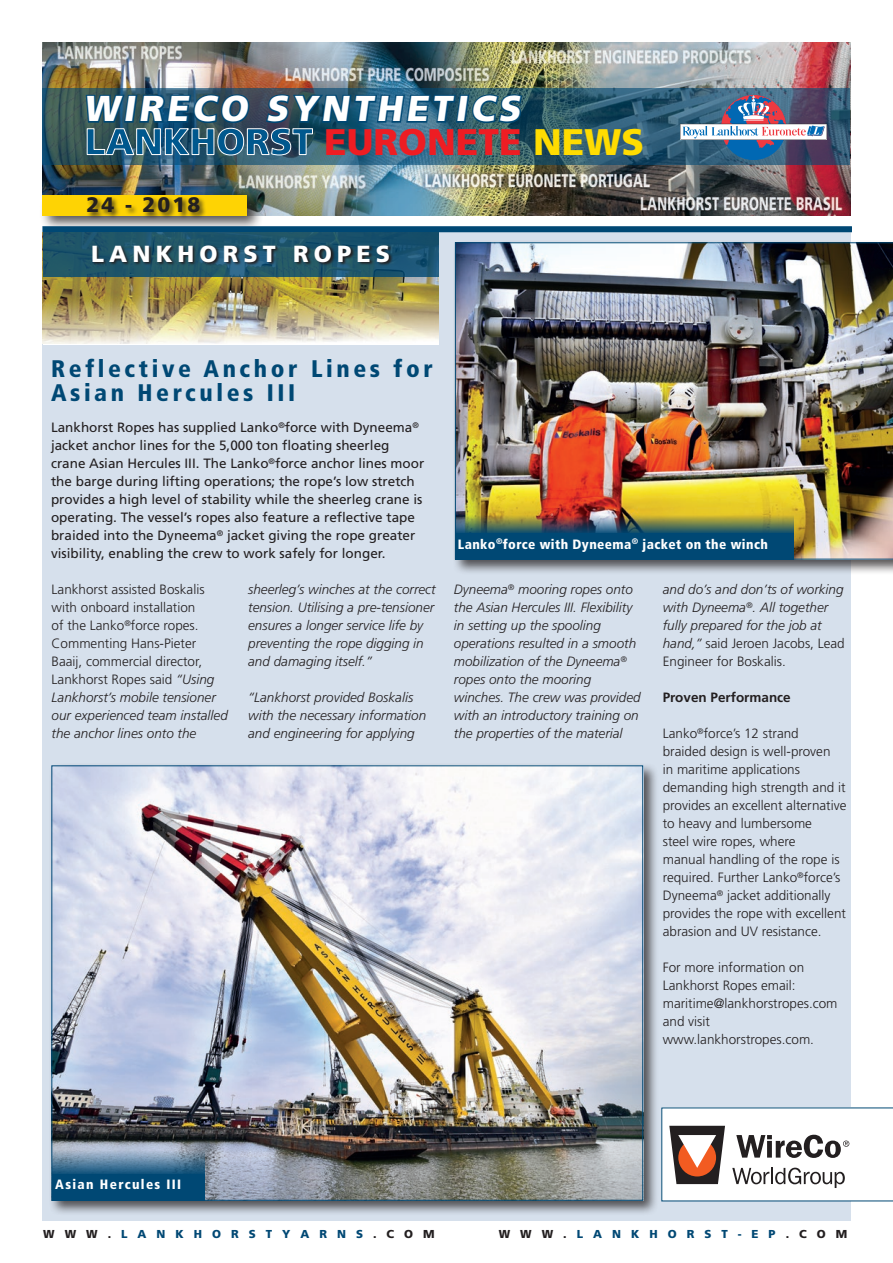
<style>
.page{position:relative;width:893px;height:1263px;background:#fff}
.page>*{position:absolute;margin:0;border:0;box-sizing:border-box;transform-origin:0 0}
.t1{font:900 37.05px "Frutiger";color:#00588e}
.t2{font:900 36px "Frutiger";color:#fff}
.kop{font:900 condensed 24px/24px "Frutiger";letter-spacing:.15em;color:#004874}
.Normaal{font:900 23.25px "Frutiger";letter-spacing:.22em;color:#fff}
.kop-2{font:900 21px "Frutiger";letter-spacing:.1em;color:#231f20}
.plat{font:300 13.5px/18px "Frutiger";color:#231f20}
.plat-2{font:italic 300 13.5px/18px "Frutiger";color:#231f20}
.intro{font:13.5px/18px "Frutiger";color:#231f20}
.onderschrift_klein{font:900 condensed 13.5px "Frutiger";letter-spacing:.03em;color:#fff}
.plat-3{font:700 13.5px "Frutiger";color:#231f20}
.onderschrift_klein-2{font:900 condensed 13.5px "Frutiger";letter-spacing:.1em;color:#fff}
.Normaal-2{font:900 11.55px "Frutiger";letter-spacing:.87em;color:#004874}
.s1{color:#ee1d23}
.s2{color:#ffdc01}
.s3{font-style:italic}
.s4{font-style:normal}
.s5{color:#231f20}
</style>
<div class="page">
<div style="left:42px;top:226px;width:808px;height:994px;background:#d6e0ec"></div>
<img style="left:42px;top:43px;width:808px;height:173px">
<svg style="left:42px;top:88px;width:808px;height:77px;background:#30576b"></svg>
<div style="left:39px;top:192px;width:224px;height:40px;background:#231f20;opacity:.75"></div>
<div style="left:43px;top:195px;width:204px;height:21px;background:#fed304"></div>
<img style="left:84px;top:42px;width:440px;height:276px">
<div style="left:721px;top:95px;width:65px;height:65px;background:#0168b3;border-radius:50%"></div>
<svg style="left:680px;top:95px;width:147px;height:53px"></svg>
<svg style="left:661px;top:1107px;width:232px;height:94px"></svg>
<div style="left:49px;top:763px;width:610px;height:453px;background:#231f20;opacity:.75"></div>
<img style="left:53px;top:767px;width:588px;height:432px">
<div style="left:52px;top:1175px;width:153px;height:26px;background:#004874"></div>
<svg style="left:52px;top:1149px;width:153px;height:26px;background:#5e84a2"></svg>
<div style="left:43px;top:226px;width:809px;height:6px;background:#004874"></div>
<img style="left:43px;top:276px;width:395px;height:67px">
<svg style="left:43px;top:232px;width:395px;height:44px;background:#1d546b"></svg>
<svg style="left:92px;top:245px;width:301px;height:21px;background:#214454"></svg>
<div style="left:452px;top:240px;width:441px;height:335px;background:#231f20;opacity:.75"></div>
<img style="left:455px;top:242px;width:438px;height:317px">
<div style="left:455px;top:533px;width:339px;height:26px;background:#004874"></div>
<img style="left:455px;top:514px;width:339px;height:19px">
<p class="t2" style="left:83px;top:87px;width:444px">WIRECO SYNTHETICS</p>
<p class="t1" style="left:85px;top:119px;width:561px">LANKHORST <span class="s1">EURONETE</span> <span class="s2">NEWS</span></p>
<p class="kop-2" style="left:87px;top:192px;width:115px">24 - 2018</p>
<p class="Normaal" style="left:91px;top:239px;width:300px">LANKHORST ROPES</p>
<p class="kop" style="left:51px;top:356px;width:383px">Reflective Anchor Lines for<br>Asian Hercules III</p>
<p class="intro" style="left:51px;top:418px;width:375px">Lankhorst Ropes has supplied Lanko<sup>®</sup>force with Dyneema<sup>® </sup>jacket anchor lines for the 5,000 ton floating sheerleg crane Asian Hercules III. The Lanko<sup>®</sup>force anchor lines moor the barge during lifting operations; the rope’s low stretch provides a high level of stability while the sheerleg crane is operating. The vessel’s ropes also feature a reflective tape braided into the Dyneema<sup>®</sup> jacket giving the rope greater visibility, enabling the crew to work safely for longer.</p>
<p class="onderschrift_klein" style="left:458px;top:536px;width:312px">Lanko<sup>®</sup>force with Dyneema<sup>®</sup> jacket on the winch</p>
<p class="plat" style="left:52px;top:581px;width:178px">Lankhorst assisted Boskalis with onboard installation<br>of the Lanko<sup>®</sup>force ropes.<br>Commenting Hans-Pieter<br>Baaij, commercial director,<br>Lankhorst Ropes said <span class="s3">“Using<br>Lankhorst’s mobile tensioner our experienced team installed the anchor lines onto the</span></p>
<p class="plat-2" style="left:454px;top:580px;width:188px">Dyneema<sup>®</sup> mooring ropes onto the Asian Hercules III. Flexibility in setting up the spooling operations resulted in a smooth mobilization of the Dyneema<sup>® </sup>ropes onto the mooring winches. The crew was provided with an introductory training on the properties of the material</p>
<p class="plat-2" style="left:663px;top:580px;width:184px">and do’s and don’ts of working with Dyneema<sup>®</sup>. All together fully prepared for the job at hand,” <span class="s4">said Jeroen Jacobs, Lead<br>Engineer for Boskalis.</span></p>
<p class="plat-2" style="left:248px;top:580px;width:189px">sheerleg’s winches at the correct tension. Utilising a pre-tensioner ensures a longer service life by preventing the rope digging in and damaging itself.”</p>
<p class="plat-2" style="left:248px;top:688px;width:179px">“Lankhorst provided Boskalis with the necessary information and engineering for applying</p>
<p class="plat-3" style="left:663px;top:689px;width:130px">Proven Performance</p>
<p class="plat" style="left:663px;top:725px;width:185px">Lanko<sup>®</sup>force’s 12 strand<br>braided design is well-proven<br>in maritime applications demanding high strength and it provides an excellent alternative to heavy and lumbersome<br>steel wire ropes, where<br>manual handling of the rope is required. Further Lanko<sup>®</sup>force’s<br>Dyneema<sup>®</sup> jacket additionally provides the rope with excellent abrasion and UV resistance.</p>
<p class="plat" style="left:663px;top:959px;width:176px">For more information on<br>Lankhorst Ropes email: maritime@lankhorstropes.com and visit</p>
<p class="plat" style="left:663px;top:1031px;width:153px">www.lankhorstropes.com.</p>
<p class="onderschrift_klein-2" style="left:55px;top:1176px;width:127px">Asian Hercules III</p>
<p class="Normaal-2" style="left:43px;top:1227px;width:393px"><span class="s5">WWW.</span>LANKHORSTYARNS<span class="s5">.COM</span></p>
<p class="Normaal-2" style="left:499px;top:1227px;width:350px"><span class="s5">WWW.</span>LANKHORST-EP<span class="s5">.COM</span></p>
</div>
